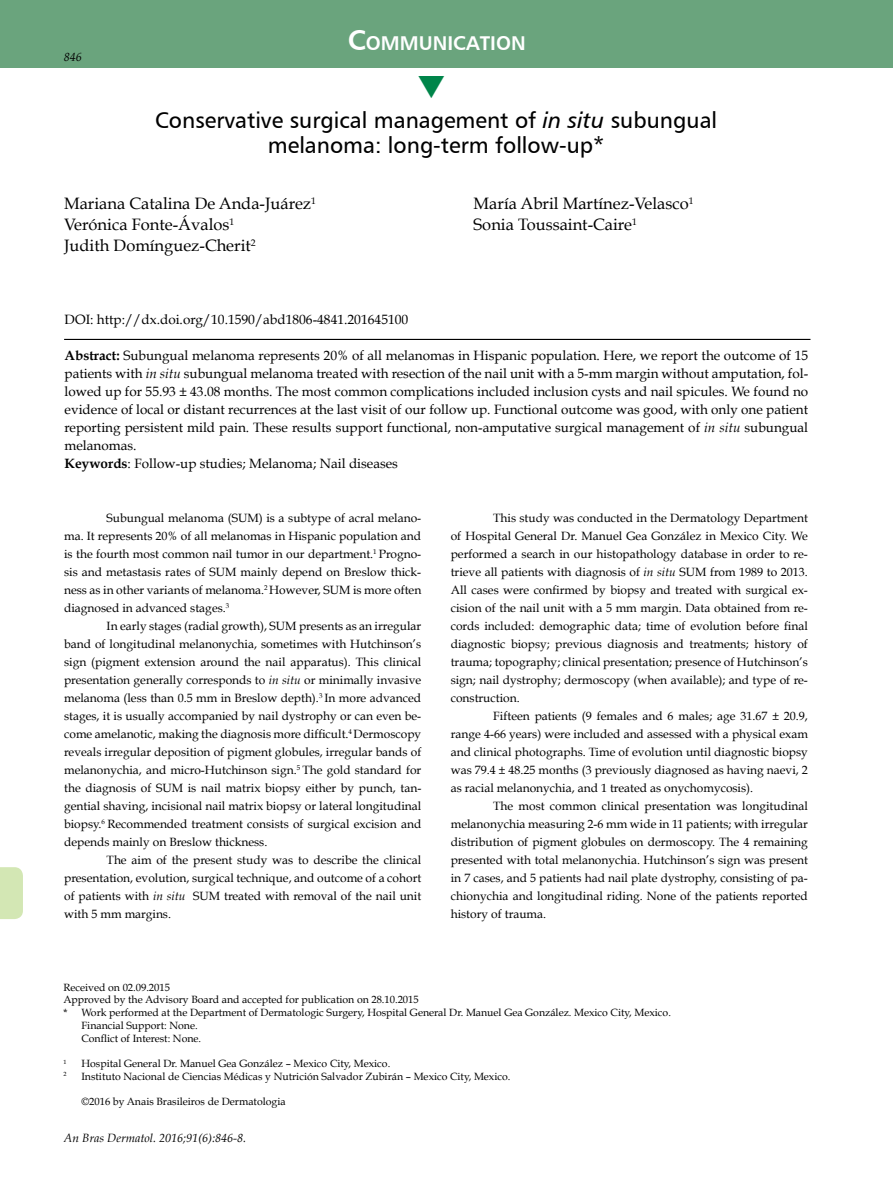
<style>
.page{position:relative;width:893px;height:1191px;background:#fff}
.page>*{position:absolute;margin:0;border:0;box-sizing:border-box;transform-origin:0 0}
.t1{font:22.5px/25.5px "Humanist 777 BT Roman B";color:#000;text-align:center}
.t2{font:19.95px "Humanist 777 BT Bold B";color:#fff}
.t3{font:16.5px "Book Antiqua";color:#000}
.t4{font:13.5px/18px "Book Antiqua";color:#000}
.t5{font:12px/18px "Book Antiqua";color:#000;text-align:justify}
.t6{font:italic 12px "Book Antiqua";color:#000}
.t7{font:10.5px "Book Antiqua";color:#000}
.t8{font:6.15px "Book Antiqua";color:#000}
.s1{font-size:28.5px}
.s2{font-family:"Humanist 777 BT Italic B"}
.s3{font-weight:700}
.s4{font-style:italic}
</style>
<div class="page">
<svg style="left:0;top:867px;width:23px;height:52px"></svg>
<div style="left:0;top:0;width:893px;height:67px;background:#6aa47d"></div>
<hr style="left:64px;top:339px;width:746px;height:1px;background:#000">
<p class="t6" style="left:64px;top:50px;width:19px">846</p>
<h2 class="t2" style="left:348px;top:30px;width:179px"><span class="s1">C</span>OMMUNICATION</h2>
<h1 class="t1" style="left:155px;top:107px;width:563px">Conservative surgical management of <span class="s2">in situ</span> subungual melanoma: long-term follow-up*</h1>
<h3 class="t3" style="left:64px;top:194px;width:253px">Mariana Catalina De Anda-Juárez<sup>1</sup></h3>
<h3 class="t3" style="left:474px;top:194px;width:222px">María Abril Martínez-Velasco<sup>1</sup></h3>
<h3 class="t3" style="left:64px;top:215px;width:172px">Verónica Fonte-Ávalos<sup>1</sup></h3>
<h3 class="t3" style="left:474px;top:215px;width:165px">Sonia Toussaint-Caire<sup>1</sup></h3>
<h3 class="t3" style="left:64px;top:236px;width:193px">Judith Domínguez-Cherit<sup>2</sup></h3>
<p class="t4" style="left:65px;top:310px;width:345px">DOI: http://dx.doi.org/10.1590/abd1806-4841.201645100</p>
<p class="t4" style="left:65px;top:346px;width:745px"><span class="s3">Abstract:</span> Subungual melanoma represents 20% of all melanomas in Hispanic population. Here, we report the outcome of 15 patients with <span class="s4">in situ</span> subungual melanoma treated with resection of the nail unit with a 5-mm margin without amputation, fol&shy;lowed up for 55.93 ± 43.08 months. The most common complications included inclusion cysts and nail spicules. We found no evidence of local or distant recurrences at the last visit of our follow up. Functional outcome was good, with only one patient reporting persistent mild pain. These results support functional, non-amputative surgical management of <span class="s4">in situ</span> subungual melanomas.<br><span class="s3">Keywords</span>: Follow-up studies; Melanoma; Nail diseases</p>
<p class="t5" style="left:64px;top:509px;width:359px;text-indent:43px">Subungual melanoma (SUM) is a subtype of acral melano&shy;ma. It represents 20% of all melanomas in Hispanic population and is the fourth most common nail tumor in our department.<sup>1</sup> Progno&shy;sis and metastasis rates of SUM mainly depend on Breslow thick&shy;ness as in other variants of melanoma.<sup>2</sup> However, SUM is more often diagnosed in advanced stages.<sup>3</sup></p>
<p class="t5" style="left:64px;top:617px;width:359px;text-indent:43px">In early stages (radial growth), SUM presents as an irregular band of longitudinal melanonychia, sometimes with Hutchinson’s sign (pigment extension around the nail apparatus). This clinical presentation generally corresponds to <span class="s4">in situ</span> or minimally invasive melanoma (less than 0.5 mm in Breslow depth).<sup>3</sup> In more advanced stages, it is usually accompanied by nail dystrophy or can even be&shy;come amelanotic, making the diagnosis more difficult.<sup>4</sup> Dermoscopy reveals irregular deposition of pigment globules, irregular bands of melanonychia, and micro-Hutchinson sign.<sup>5</sup> The gold standard for the diagnosis of SUM is nail matrix biopsy either by punch, tan&shy;gential shaving, incisional nail matrix biopsy or lateral longitudinal biopsy.<sup>6</sup> Recommended treatment consists of surgical excision and depends mainly on Breslow thickness.</p>
<p class="t5" style="left:64px;top:851px;width:359px;text-indent:43px">The aim of the present study was to describe the clinical presentation, evolution, surgical technique, and outcome of a cohort of patients with <span class="s4">in situ</span> SUM treated with removal of the nail unit with 5 mm margins.</p>
<p class="t5" style="left:451px;top:509px;width:359px;text-indent:43px">This study was conducted in the Dermatology Department of Hospital General Dr. Manuel Gea González in Mexico City. We performed a search in our histopathology database in order to re&shy;trieve all patients with diagnosis of <span class="s4">in situ</span> SUM from 1989 to 2013.<br>All cases were confirmed by biopsy and treated with surgical ex&shy;cision of the nail unit with a 5 mm margin. Data obtained from re&shy;cords included: demographic data; time of evolution before final diagnostic biopsy; previous diagnosis and treatments; history of trauma; topography; clinical presentation; presence of Hutchinson’s sign; nail dystrophy; dermoscopy (when available); and type of re&shy;construction.</p>
<p class="t5" style="left:451px;top:707px;width:359px;text-indent:43px">Fifteen patients (9 females and 6 males; age 31.67 ± 20.9, range 4-66 years) were included and assessed with a physical exam and clinical photographs. Time of evolution until diagnostic biopsy was 79.4 ± 48.25 months (3 previously diagnosed as having naevi, 2 as racial melanonychia, and 1 treated as onychomycosis).</p>
<p class="t5" style="left:451px;top:797px;width:359px;text-indent:43px">The most common clinical presentation was longitudinal melanonychia measuring 2-6 mm wide in 11 patients; with irregular distribution of pigment globules on dermoscopy. The 4 remaining presented with total melanonychia. Hutchinson’s sign was present in 7 cases, and 5 patients had nail plate dystrophy, consisting of pa&shy;chionychia and longitudinal riding. None of the patients reported history of trauma.</p>
<p class="t7" style="left:63px;top:980px;width:108px">Received on 02.09.2015</p>
<p class="t7" style="left:63px;top:993px;width:357px">Approved by the Advisory Board and accepted for publication on 28.10.2015</p>
<p class="t7" style="left:63px;top:1006px;width:609px">* Work performed at the Department of Dermatologic Surgery, Hospital General Dr. Manuel Gea González. Mexico City, Mexico.</p>
<p class="t7" style="left:81px;top:1018px;width:118px">Financial Support: None.</p>
<p class="t7" style="left:81px;top:1031px;width:121px">Conflict of Interest: None.</p>
<p class="t8" style="left:63px;top:1057px;width:5px">1</p>
<p class="t7" style="left:81px;top:1057px;width:310px">Hospital General Dr. Manuel Gea González – Mexico City, Mexico.</p>
<p class="t8" style="left:63px;top:1070px;width:5px">2</p>
<p class="t7" style="left:81px;top:1069px;width:430px">Instituto Nacional de Ciencias Médicas y Nutrición Salvador Zubirán – Mexico City, Mexico.</p>
<p class="t7" style="left:81px;top:1095px;width:206px">©2016 by Anais Brasileiros de Dermatologia</p>
<p class="t6" style="left:64px;top:1131px;width:184px">An Bras Dermatol. 2016;91(6):846-8.</p>
</div>
